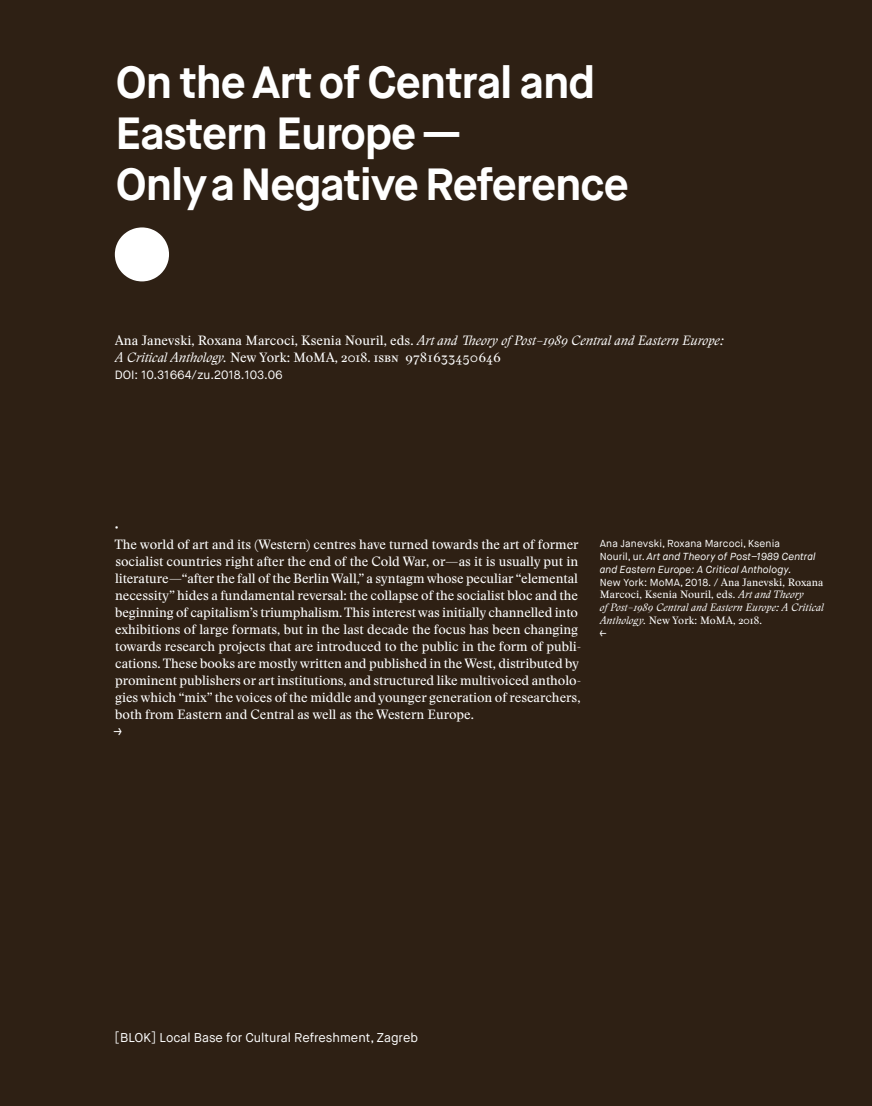
<style>
.page{position:relative;width:872px;height:1106px;background:#2e2014}
.page>*{position:absolute;margin:0;border:0;box-sizing:border-box;transform-origin:0 0}
.t1{font:700 45px/51px "Maison Neue";letter-spacing:-.025em;color:#fff}
.t2{font:13.2px/17px "Stanley";letter-spacing:-.005em;color:#fff}
.t3{font:12.75px "Maison Neue";color:#fff}
.t4{font:12px "Maison Neue";letter-spacing:-.005em;color:#fff}
.t5{font:italic 10.5px/12.8px "Stanley";letter-spacing:.01em;color:#fff}
.t6{font:10.5px "Maison Neue";color:#fff}
.t7{font:italic 10.2px/12.8px "Maison Neue";letter-spacing:.01em;color:#fff}
.s1{font-style:italic}
.s2{font-style:normal}
.s3{font-family:"Stanley";font-style:normal;font-size:10.5px}
</style>
<div class="page">
<h1 class="t1" style="left:115px;top:57px;width:515px">On the Art of Central and<br>Eastern Europe—<br>Only a Negative Reference</h1>
<p class="t2" style="left:115px;top:331px;width:610px">Ana Janevski, Roxana Marcoci, Ksenia Nouril, eds. <span class="s1">Art and Theory of Post–1989 Central and Eastern Europe:<br>A Critical Anthology.</span> New York: MoMA, 2018. isbn 9781633450646</p>
<p class="t4" style="left:115px;top:367px;width:169px">DOI: 10.31664/zu.2018.103.06</p>
<p class="t3" style="left:115px;top:519px;width:5px">•</p>
<p class="t2" style="left:114px;top:535px;width:468px">The world of art and its (Western) centres have turned towards the art of former socialist countries right after the end of the Cold War, or—as it is usually put in literature—“after the fall of the Berlin Wall,” a syntagm whose peculiar “elemental necessity” hides a fundamental reversal: the collapse of the socialist bloc and the beginning of capitalism’s triumphalism. This interest was initially channelled into exhibitions of large formats, but in the last decade the focus has been changing towards research projects that are introduced to the public in the form of publi&shy;cations. These books are mostly written and published in the West, distributed by prominent publishers or art institutions, and structured like multivoiced antholo&shy;gies which “mix” the voices of the middle and younger generation of researchers, both from Eastern and Central as well as the Western Europe.</p>
<p class="t3" style="left:113px;top:723px;width:11px">→</p>
<p class="t7" style="left:600px;top:537px;width:225px"><span class="s2">Ana Janevski, Roxana Marcoci, Ksenia<br>Nouril, ur.</span> Art and Theory of Post–1989 Central and Eastern Europe: A Critical Anthology.<br><span class="s2">New York: MoMA, 2018. /</span> <span class="s3">Ana Janevski, Roxana</span></p>
<p class="t5" style="left:600px;top:588px;width:226px"><span class="s2">Marcoci, Ksenia Nouril, eds.</span> Art and Theory<br>of Post–1989 Central and Eastern Europe: A Critical<br>Anthology. <span class="s2">New York: MoMA, 2018.</span></p>
<p class="t6" style="left:600px;top:626px;width:9px">←</p>
<p class="t3" style="left:115px;top:1029px;width:305px">[BLOK] Local Base for Cultural Refreshment, Zagreb</p>
</div>
